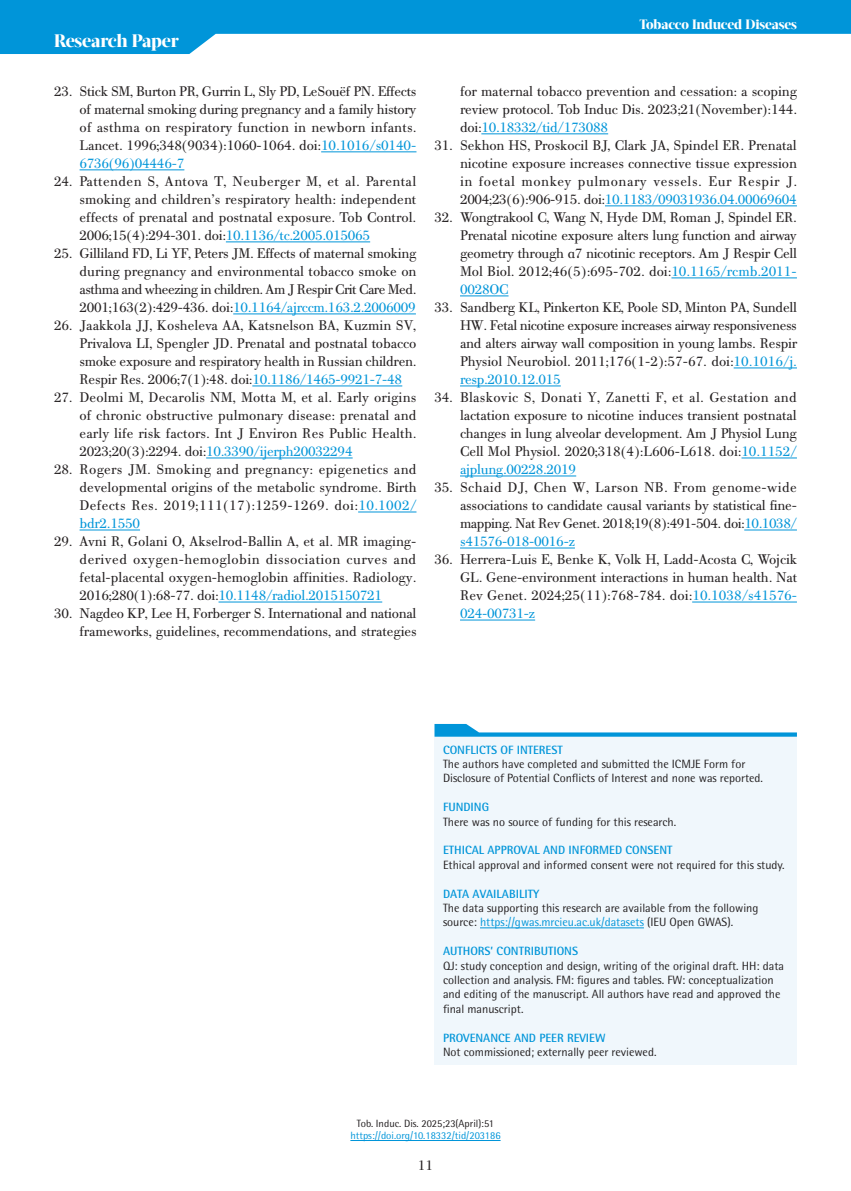
<style>
.page{position:relative;width:851px;height:1191px;background:#fff}
.page>*{position:absolute;margin:0;border:0;box-sizing:border-box;transform-origin:0 0}
.t1{font:800 18px "Acta Display W04";letter-spacing:-.01em;color:#fff}
.t2{font:15px/18px "PF Bodoni Text";letter-spacing:-.02em;color:#231f20;text-align:justify}
.t3{font:800 13.5px "Acta Display W04";letter-spacing:-.01em;color:#fff}
.t4{font:12px/14.4px "Rotis Semi Sans Hel";color:#231f20}
.t5{font:700 12px "Rotis Semi Sans Hel";color:#0095d9}
.t6{font:10.5px "Rotis Semi Sans Hel";color:#0095d9}
.t7{font:10.5px "Rotis Semi Sans Hel";color:#231f20}
.s1{color:#0095d9}
</style>
<div class="page">
<svg style="left:0;top:0;width:850px;height:54px;fill:#0095d9"></svg>
<hr style="left:350px;top:1140px;width:150px;height:1px;background:#0095d9">
<hr style="left:321px;top:152px;width:95px;height:1px;background:#0095d9">
<hr style="left:80px;top:170px;width:104px;height:1px;background:#0095d9">
<hr style="left:226px;top:242px;width:144px;height:1px;background:#0095d9">
<hr style="left:233px;top:314px;width:183px;height:1px;background:#0095d9">
<hr style="left:252px;top:386px;width:150px;height:1px;background:#0095d9">
<hr style="left:206px;top:458px;width:146px;height:1px;background:#0095d9">
<hr style="left:358px;top:512px;width:58px;height:1px;background:#0095d9">
<hr style="left:80px;top:530px;width:60px;height:1px;background:#0095d9">
<hr style="left:218px;top:602px;width:164px;height:1px;background:#0095d9">
<hr style="left:481px;top:134px;width:127px;height:1px;background:#0095d9">
<hr style="left:605px;top:206px;width:191px;height:1px;background:#0095d9">
<hr style="left:671px;top:278px;width:125px;height:1px;background:#0095d9">
<hr style="left:460px;top:296px;width:48px;height:1px;background:#0095d9">
<hr style="left:733px;top:368px;width:63px;height:1px;background:#0095d9">
<hr style="left:460px;top:386px;width:100px;height:1px;background:#0095d9">
<hr style="left:741px;top:458px;width:55px;height:1px;background:#0095d9">
<hr style="left:460px;top:476px;width:116px;height:1px;background:#0095d9">
<hr style="left:744px;top:530px;width:52px;height:1px;background:#0095d9">
<hr style="left:460px;top:548px;width:115px;height:1px;background:#0095d9">
<hr style="left:692px;top:602px;width:104px;height:1px;background:#0095d9">
<hr style="left:460px;top:620px;width:75px;height:1px;background:#0095d9">
<div style="left:434px;top:736px;width:362px;height:328px;background:#f0f7fc"></div>
<hr style="left:480px;top:927px;width:163px;height:1px;background:#0095d9">
<svg style="left:434px;top:724px;width:362px;height:12px"></svg>
<p class="t1" style="left:54px;top:30px;width:126px">Research Paper</p>
<p class="t2" style="left:80px;top:82px;width:338px;text-indent:-26px">23. Stick SM, Burton PR, Gurrin L, Sly PD, LeSouëf PN. Effects of maternal smoking during pregnancy and a family history of asthma on respiratory function in newborn infants.<br>Lancet. 1996;348(9034):1060-1064. doi:<span class="s1">10.1016/s0140- 6736(96)04446-7</span></p>
<p class="t2" style="left:80px;top:172px;width:338px;text-indent:-26px">24. Pattenden S, Antova T, Neuberger M, et al. Parental smoking and children’s respiratory health: independent effects of prenatal and postnatal exposure. Tob Control.<br>2006;15(4):294-301. doi:<span class="s1">10.1136/tc.2005.015065</span></p>
<p class="t2" style="left:80px;top:244px;width:338px;text-indent:-26px">25. Gilliland FD, Li YF, Peters JM. Effects of maternal smoking during pregnancy and environmental tobacco smoke on asthma and wheezing in children. Am J Respir Crit Care Med.<br>2001;163(2):429-436. doi:<span class="s1">10.1164/ajrccm.163.2.2006009</span></p>
<p class="t2" style="left:80px;top:316px;width:338px;text-indent:-26px">26. Jaakkola JJ, Kosheleva AA, Katsnelson BA, Kuzmin SV, Privalova LI, Spengler JD. Prenatal and postnatal tobacco smoke exposure and respiratory health in Russian children.<br>Respir Res. 2006;7(1):48. doi:<span class="s1">10.1186/1465-9921-7-48</span></p>
<p class="t2" style="left:80px;top:388px;width:338px;text-indent:-26px">27. Deolmi M, Decarolis NM, Motta M, et al. Early origins of chronic obstructive pulmonary disease: prenatal and early life risk factors. Int J Environ Res Public Health.<br>2023;20(3):2294. doi:<span class="s1">10.3390/ijerph20032294</span></p>
<p class="t2" style="left:80px;top:460px;width:338px;text-indent:-26px">28. Rogers JM. Smoking and pregnancy: epigenetics and developmental origins of the metabolic syndrome. Birth Defects Res. 2019;111(17):1259-1269. doi:<span class="s1">10.1002/ bdr2.1550</span></p>
<p class="t2" style="left:80px;top:532px;width:338px;text-indent:-26px">29. Avni R, Golani O, Akselrod-Ballin A, et al. MR imaging&shy;derived oxygen-hemoglobin dissociation curves and fetal-placental oxygen-hemoglobin affinities. Radiology.<br>2016;280(1):68-77. doi:<span class="s1">10.1148/radiol.2015150721</span></p>
<p class="t2" style="left:54px;top:604px;width:364px;text-align:right">30. Nagdeo KP, Lee H, Forberger S. International and national frameworks, guidelines, recommendations, and strategies</p>
<p class="t3" style="left:639px;top:17px;width:159px">Tobacco Induced Diseases</p>
<p class="t2" style="left:460px;top:82px;width:338px">for maternal tobacco prevention and cessation: a scoping review protocol. Tob Induc Dis. 2023;21(November):144. doi:<span class="s1">10.18332/tid/173088</span></p>
<p class="t2" style="left:460px;top:136px;width:338px;text-indent:-26px">31. Sekhon HS, Proskocil BJ, Clark JA, Spindel ER. Prenatal nicotine exposure increases connective tissue expression in foetal monkey pulmonary vessels. Eur Respir J.<br>2004;23(6):906-915. doi:<span class="s1">10.1183/09031936.04.00069604</span></p>
<p class="t2" style="left:460px;top:208px;width:338px;text-indent:-26px">32. Wongtrakool C, Wang N, Hyde DM, Roman J, Spindel ER.<br>Prenatal nicotine exposure alters lung function and airway geometry through α7 nicotinic receptors. Am J Respir Cell Mol Biol. 2012;46(5):695-702. doi:<span class="s1">10.1165/rcmb.2011- 0028OC</span></p>
<p class="t2" style="left:460px;top:298px;width:338px;text-indent:-26px">33. Sandberg KL, Pinkerton KE, Poole SD, Minton PA, Sundell HW. Fetal nicotine exposure increases airway responsiveness and alters airway wall composition in young lambs. Respir Physiol Neurobiol. 2011;176(1-2):57-67. doi:<span class="s1">10.1016/j. resp.2010.12.015</span></p>
<p class="t2" style="left:460px;top:388px;width:338px;text-indent:-26px">34. Blaskovic S, Donati Y, Zanetti F, et al. Gestation and lactation exposure to nicotine induces transient postnatal changes in lung alveolar development. Am J Physiol Lung Cell Mol Physiol. 2020;318(4):L606-L618. doi:<span class="s1">10.1152/ ajplung.00228.2019</span></p>
<p class="t2" style="left:460px;top:478px;width:338px;text-indent:-26px">35. Schaid DJ, Chen W, Larson NB. From genome-wide associations to candidate causal variants by statistical fine&shy;mapping. Nat Rev Genet. 2018;19(8):491-504. doi:<span class="s1">10.1038/ s41576-018-0016-z</span></p>
<p class="t2" style="left:460px;top:550px;width:338px;text-indent:-26px">36. Herrera-Luis E, Benke K, Volk H, Ladd-Acosta C, Wojcik GL. Gene-environment interactions in human health. Nat Rev Genet. 2024;25(11):768-784. doi:<span class="s1">10.1038/s41576- 024-00731-z</span></p>
<p class="t5" style="left:443px;top:742px;width:121px">CONFLICTS OF INTEREST</p>
<p class="t4" style="left:443px;top:756px;width:321px">The authors have completed and submitted the ICMJE Form for<br>Disclosure of Potential Conflicts of Interest and none was reported.</p>
<p class="t5" style="left:443px;top:799px;width:48px">FUNDING</p>
<p class="t4" style="left:443px;top:814px;width:234px">There was no source of funding for this research.</p>
<p class="t5" style="left:443px;top:843px;width:231px">ETHICAL APPROVAL AND INFORMED CONSENT</p>
<p class="t4" style="left:443px;top:857px;width:343px">Ethical approval and informed consent were not required for this study.</p>
<p class="t5" style="left:443px;top:886px;width:98px">DATA AVAILABILITY</p>
<p class="t4" style="left:443px;top:900px;width:317px">The data supporting this research are available from the following source: <span class="s1">https://gwas.mrcieu.ac.uk/datasets</span> (IEU Open GWAS).</p>
<p class="t5" style="left:443px;top:943px;width:137px">AUTHORS’ CONTRIBUTIONS</p>
<p class="t4" style="left:443px;top:958px;width:342px">QJ: study conception and design, writing of the original draft. HH: data collection and analysis. FM: figures and tables. FW: conceptualization and editing of the manuscript. All authors have read and approved the final manuscript.</p>
<p class="t5" style="left:443px;top:1030px;width:164px">PROVENANCE AND PEER REVIEW</p>
<p class="t4" style="left:443px;top:1044px;width:215px">Not commissioned; externally peer reviewed.</p>
<p class="t7" style="left:357px;top:1116px;width:139px">Tob. Induc. Dis. 2025;23(April):51</p>
<p class="t6" style="left:350px;top:1129px;width:152px">https://doi.org/10.18332/tid/203186</p>
<p class="t2" style="left:418px;top:1156px;width:17px">11</p>
</div>
